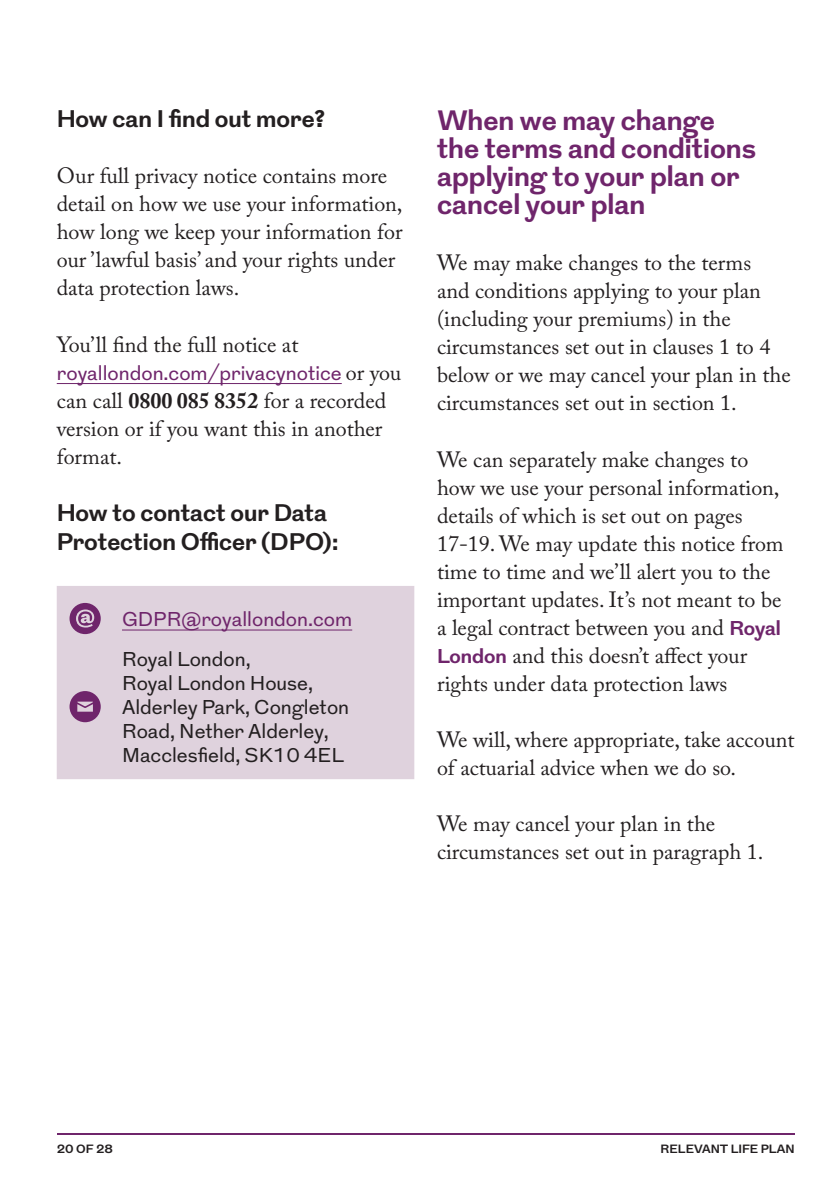
<style>
.page{position:relative;width:840px;height:1191px;background:#fff}
.page>*{position:absolute;margin:0;border:0;box-sizing:border-box;transform-origin:0 0}
.PURPLE_SUBHEAD{font:700 28px/28px "Grot";color:#6f256b}
.Blk_Body_Sub_Heading{font:700 24px/28.8px "Grot";color:#231f20}
.Body_text{font:22px/28px "Adobe Caslon Pro";color:#231f20}
.Box_Text{font:20px/24px "Grot";color:#231f20}
.Body_text-2{font:20px "Grot";color:#6f256b}
.t1{font:700 12px "Grot";color:#231f20}
.s1{font-family:"Adobe Caslon Pro";font-size:22px;color:#231f20}
.s2{font-weight:700}
.s3{font-family:"Grot";font-weight:700;font-size:20px;color:#6f256b}
</style>
<div class="page">
<hr style="left:57px;top:1132px;width:737px;height:2px;background:#6f256b">
<hr style="left:57px;top:383px;width:284px;height:1px;background:#6f256b">
<div style="left:57px;top:586px;width:357px;height:193px;background:#dfd2dd"></div>
<svg style="left:69px;top:603px;width:32px;height:31px"></svg>
<hr style="left:122px;top:629px;width:230px;height:1px;background:#6f256b">
<svg style="left:69px;top:691px;width:32px;height:31px"></svg>
<p class="Blk_Body_Sub_Heading" style="left:57px;top:105px;width:270px">How can I find out more?</p>
<p class="Body_text" style="left:57px;top:161px;width:347px">Our full privacy notice contains more detail on how we use your information, how long we keep your information for our ’lawful basis’ and your rights under data protection laws.</p>
<p class="Body_text" style="left:57px;top:330px;width:243px">You’ll find the full notice at</p>
<p class="Body_text-2" style="left:57px;top:359px;width:346px">royallondon.com/privacynotice <span class="s1">or you</span></p>
<p class="Body_text" style="left:57px;top:386px;width:331px">can call <span class="s2">0800 085 8352</span> for a recorded version or if you want this in another format.</p>
<p class="Blk_Body_Sub_Heading" style="left:57px;top:499px;width:284px">How to contact our Data<br>Protection Officer (DPO):</p>
<p class="Body_text-2" style="left:122px;top:605px;width:231px">GDPR@royallondon.com</p>
<p class="Box_Text" style="left:122px;top:648px;width:228px">Royal London,<br>Royal London House,<br>Alderley Park, Congleton<br>Road, Nether Alderley,<br>Macclesfield, SK10 4EL</p>
<p class="PURPLE_SUBHEAD" style="left:437px;top:108px;width:320px">When we may change the terms and conditions applying to your plan or cancel your plan</p>
<p class="Body_text" style="left:437px;top:248px;width:355px">We may make changes to the terms<br>and conditions applying to your plan (including your premiums) in the circumstances set out in clauses 1 to 4 below or we may cancel your plan in the circumstances set out in section 1.</p>
<p class="Body_text" style="left:437px;top:445px;width:348px">We can separately make changes to how we use your personal information, details of which is set out on pages 17-19. We may update this notice from time to time and we’ll alert you to the important updates. It’s not meant to be a legal contract between you and <span class="s3">Royal London</span> and this doesn’t affect your rights under data protection laws</p>
<p class="Body_text" style="left:437px;top:725px;width:359px">We will, where appropriate, take account of actuarial advice when we do so.</p>
<p class="Body_text" style="left:437px;top:810px;width:328px">We may cancel your plan in the circumstances set out in paragraph 1.</p>
<p class="t1" style="left:57px;top:1140px;width:58px">20 OF 28</p>
<p class="t1" style="left:660px;top:1140px;width:135px">RELEVANT LIFE PLAN</p>
</div>
